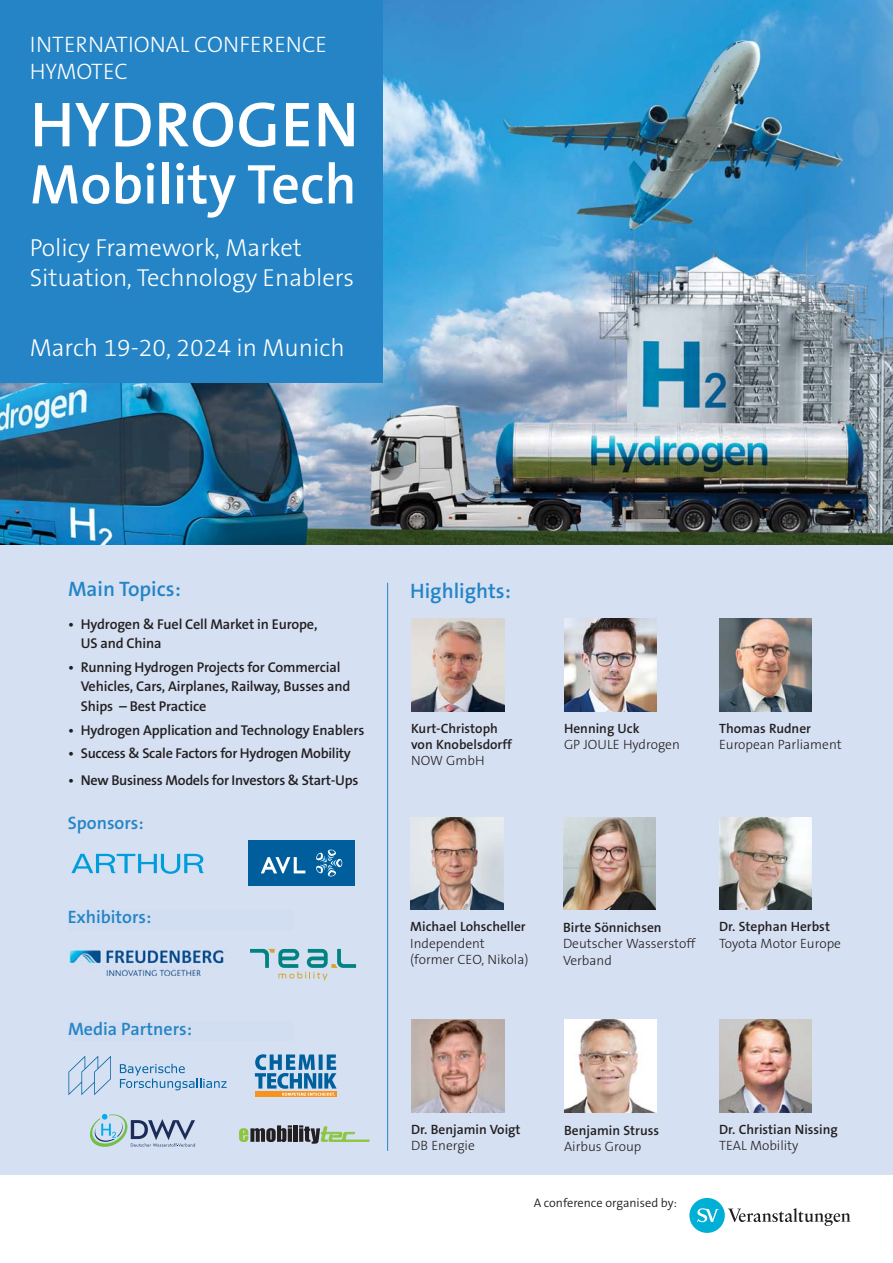
<style>
.page{position:relative;width:893px;height:1263px;background:#fff}
.page>*{position:absolute;margin:0;border:0;box-sizing:border-box;transform-origin:0 0}
.t1{font:600 64.05px "The Sans Os F";letter-spacing:.015em;color:#fff}
.t2{font:600 56.4px "The Sans Os F";color:#fff}
.t3{font:300 24.75px/29.7px "The Sans Os F";color:#fff}
.t4{font:300 22.5px/27px "The Sans Os F";letter-spacing:.005em;color:#fff}
.t5{font:600 21px "The Sans Os F";color:#2484c6}
.t6{font:600 18px "The Sans Os F";color:#2484c6}
.t7{font:600 14.25px/19.5px "The Sans Os F";letter-spacing:-.01em;color:#231f20}
.t8{font:600 13.5px/16.2px "The Sans Os F";color:#231f20}
.t9{font:300 13.5px/16.2px "The Sans Os F";color:#231f20}
.t10{font:300 12.45px "The Sans Os F";color:#231f20}
</style>
<div class="page">
<div style="left:0;top:543px;width:893px;height:631px;background:#d5e0f2"></div>
<img style="left:0;top:0;width:893px;height:544px">
<div style="left:0;top:0;width:383px;height:383px;background:#2484c6"></div>
<div style="left:689px;top:1198px;width:36px;height:35px;background:#00afd5;border-radius:50%"></div>
<svg style="left:697px;top:1208px;width:21px;height:14px"></svg>
<svg style="left:728px;top:1208px;width:122px;height:18px"></svg>
<img style="left:564px;top:1020px;width:93px;height:92px">
<img style="left:410px;top:817px;width:93px;height:93px">
<img style="left:563px;top:817px;width:93px;height:93px">
<img style="left:719px;top:817px;width:93px;height:93px">
<img style="left:719px;top:1020px;width:93px;height:92px">
<img style="left:411px;top:1020px;width:93px;height:92px">
<img style="left:411px;top:619px;width:93px;height:92px">
<img style="left:564px;top:619px;width:93px;height:92px">
<img style="left:719px;top:619px;width:93px;height:92px">
<hr style="left:387px;top:583px;width:1px;height:568px;background:#2484c6">
<div style="left:68px;top:910px;width:224px;height:20px;background:#d1ddf1"></div>
<div style="left:248px;top:840px;width:107px;height:46px;background:#005e9d"></div>
<svg style="left:316px;top:849px;width:26px;height:28px"></svg>
<svg style="left:261px;top:857px;width:44px;height:16px"></svg>
<img style="left:69px;top:950px;width:157px;height:26px">
<svg style="left:250px;top:949px;width:106px;height:31px"></svg>
<div style="left:68px;top:1021px;width:225px;height:20px;background:#d1ddf1"></div>
<svg style="left:255px;top:1054px;width:82px;height:42px"></svg>
<svg style="left:90px;top:1114px;width:105px;height:33px"></svg>
<svg style="left:71px;top:854px;width:133px;height:20px"></svg>
<svg style="left:239px;top:1125px;width:53px;height:17px"></svg>
<hr style="left:288px;top:1128px;width:4px;height:14px;background:#231f20">
<div style="left:293px;top:1125px;width:5px;height:17px;background:#231f20"></div>
<svg style="left:299px;top:1125px;width:71px;height:19px"></svg>
<svg style="left:120px;top:1064px;width:107px;height:26px"></svg>
<svg style="left:68px;top:1055px;width:43px;height:40px"></svg>
<h3 class="t4" style="left:30px;top:32px;width:299px">INTERNATIONAL CONFERENCE<br>HYMOTEC</h3>
<h1 class="t1" style="left:30px;top:93px;width:330px">HYDROGEN</h1>
<h2 class="t2" style="left:30px;top:156px;width:328px">Mobility Tech</h2>
<h3 class="t3" style="left:30px;top:234px;width:326px">Policy Framework, Market<br>Situation, Technology Enablers</h3>
<h3 class="t3" style="left:30px;top:334px;width:316px">March 19-20, 2024 in Munich</h3>
<h3 class="t5" style="left:68px;top:579px;width:114px">Main Topics:</h3>
<p class="t7" style="left:81px;top:615px;width:238px;text-indent:-13px">• Hydrogen &amp; Fuel Cell Market in Europe,<br>US and China</p>
<p class="t7" style="left:81px;top:658px;width:271px;text-indent:-13px">• Running Hydrogen Projects for Commercial<br>Vehicles, Cars, Airplanes, Railway, Busses and<br>Ships – Best Practice</p>
<p class="t7" style="left:68px;top:721px;width:298px">• Hydrogen Application and Technology Enablers</p>
<p class="t7" style="left:68px;top:744px;width:284px">• Success &amp; Scale Factors for Hydrogen Mobility</p>
<p class="t7" style="left:68px;top:771px;width:292px">• New Business Models for Investors &amp; Start-Ups</p>
<p class="t6" style="left:68px;top:814px;width:77px">Sponsors:</p>
<p class="t6" style="left:68px;top:908px;width:85px">Exhibitors:</p>
<p class="t6" style="left:68px;top:1020px;width:125px">Media Partners:</p>
<h3 class="t5" style="left:410px;top:581px;width:102px">Highlights:</h3>
<p class="t8" style="left:411px;top:721px;width:102px">Kurt-Christoph von Knobelsdorff</p>
<p class="t9" style="left:411px;top:753px;width:75px">NOW GmbH</p>
<p class="t8" style="left:564px;top:721px;width:77px">Henning Uck</p>
<p class="t9" style="left:564px;top:737px;width:117px">GP JOULE Hydrogen</p>
<p class="t8" style="left:719px;top:721px;width:93px">Thomas Rudner</p>
<p class="t9" style="left:719px;top:737px;width:124px">European Parliament</p>
<p class="t8" style="left:410px;top:919px;width:117px">Michael Lohscheller</p>
<p class="t9" style="left:410px;top:935px;width:120px">Independent (former CEO, Nikola)</p>
<p class="t8" style="left:563px;top:920px;width:100px">Birte Sönnichsen</p>
<p class="t9" style="left:563px;top:936px;width:134px">Deutscher Wasserstoff<br>Verband</p>
<p class="t8" style="left:719px;top:919px;width:112px">Dr. Stephan Herbst</p>
<p class="t9" style="left:719px;top:935px;width:123px">Toyota Motor Europe</p>
<p class="t8" style="left:411px;top:1122px;width:111px">Dr. Benjamin Voigt</p>
<p class="t9" style="left:411px;top:1138px;width:65px">DB Energie</p>
<p class="t8" style="left:564px;top:1123px;width:97px">Benjamin Struss</p>
<p class="t9" style="left:564px;top:1139px;width:79px">Airbus Group</p>
<p class="t10" style="left:534px;top:1197px;width:145px">A conference organised by:</p>
<p class="t8" style="left:719px;top:1122px;width:120px">Dr. Christian Nissing</p>
<p class="t9" style="left:719px;top:1138px;width:81px">TEAL Mobility</p>
</div>
